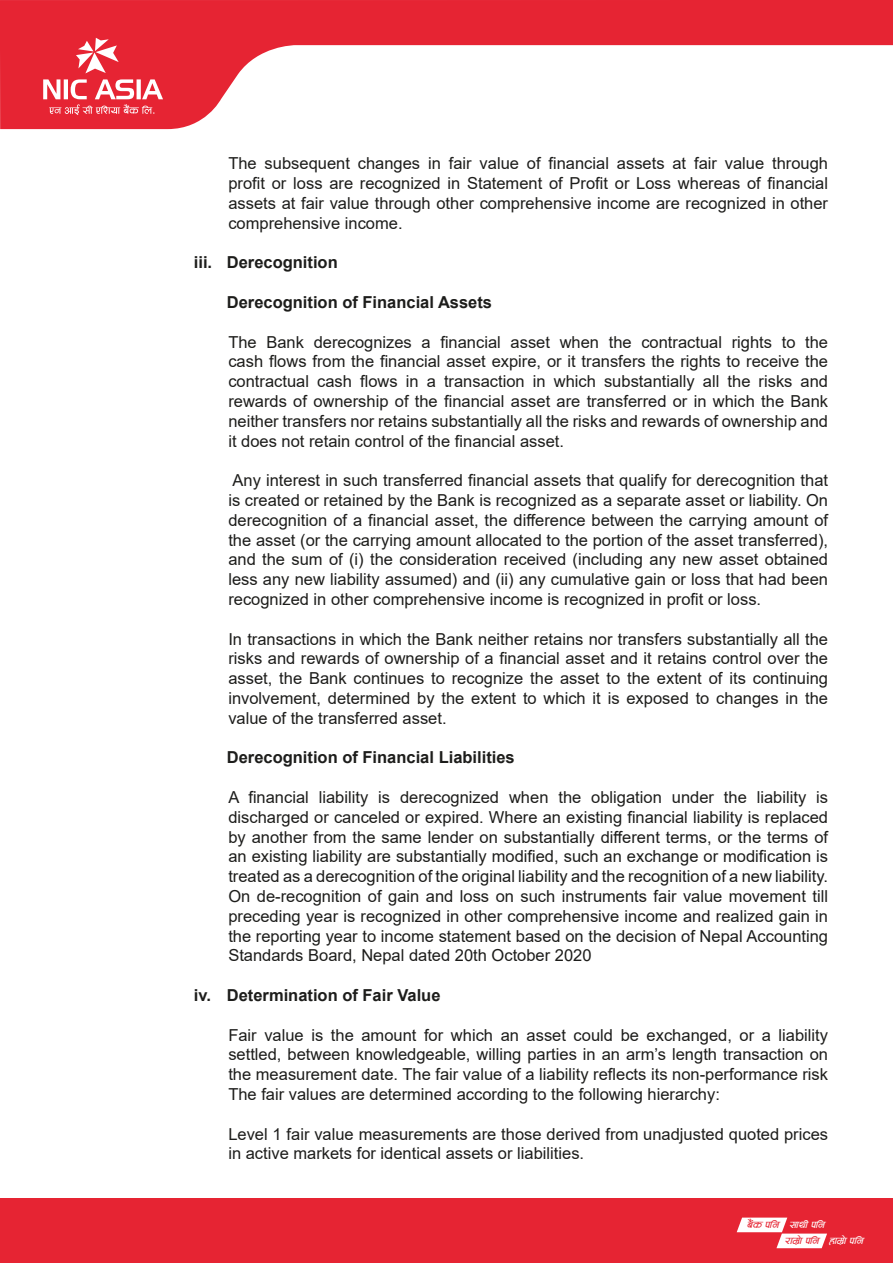
<style>
.page{position:relative;width:893px;height:1263px;background:#fff}
.page>*{position:absolute;margin:0;border:0;box-sizing:border-box;transform-origin:0 0}
.t1{font:16.5px/19.8px "Arial";color:#1d1d1b;text-align:justify}
.t2{font:700 16.5px "Arial";color:#1d1d1b}
.t3{font:italic 12.75px/16px "Aakriti";color:#e62433}
.s1{color:#fff}
</style>
<div class="page">
<svg style="left:0;top:0;width:893px;height:129px"></svg>
<svg style="left:43px;top:38px;width:120px;height:77px;background:#eb505c"></svg>
<div style="left:0;top:1199px;width:893px;height:64px;background:#e62433"></div>
<svg style="left:737px;top:1217px;width:90px;height:31px"></svg>
<p class="t1" style="left:228px;top:154px;width:601px">The subsequent changes in fair value of financial assets at fair value through profit or loss are recognized in Statement of Profit or Loss whereas of financial assets at fair value through other comprehensive income are recognized in other comprehensive income.</p>
<p class="t2" style="left:194px;top:251px;width:145px">iii. Derecognition</p>
<p class="t2" style="left:227px;top:291px;width:267px">Derecognition of Financial Assets</p>
<p class="t1" style="left:228px;top:332px;width:601px">The Bank derecognizes a financial asset when the contractual rights to the cash flows from the financial asset expire, or it transfers the rights to receive the contractual cash flows in a transaction in which substantially all the risks and rewards of ownership of the financial asset are transferred or in which the Bank neither transfers nor retains substantially all the risks and rewards of ownership and it does not retain control of the financial asset.</p>
<p class="t1" style="left:228px;top:470px;width:601px">Any interest in such transferred financial assets that qualify for derecognition that is created or retained by the Bank is recognized as a separate asset or liability. On derecognition of a financial asset, the difference between the carrying amount of the asset (or the carrying amount allocated to the portion of the asset transferred), and the sum of (i) the consideration received (including any new asset obtained less any new liability assumed) and (ii) any cumulative gain or loss that had been recognized in other comprehensive income is recognized in profit or loss.</p>
<p class="t1" style="left:228px;top:629px;width:601px">In transactions in which the Bank neither retains nor transfers substantially all the risks and rewards of ownership of a financial asset and it retains control over the asset, the Bank continues to recognize the asset to the extent of its continuing involvement, determined by the extent to which it is exposed to changes in the value of the transferred asset.</p>
<p class="t2" style="left:227px;top:746px;width:289px">Derecognition of Financial Liabilities</p>
<p class="t1" style="left:228px;top:787px;width:601px">A financial liability is derecognized when the obligation under the liability is discharged or canceled or expired. Where an existing financial liability is replaced by another from the same lender on substantially different terms, or the terms of an existing liability are substantially modified, such an exchange or modification is treated as a derecognition of the original liability and the recognition of a new liability.<br>On de-recognition of gain and loss on such instruments fair value movement till preceding year is recognized in other comprehensive income and realized gain in the reporting year to income statement based on the decision of Nepal Accounting Standards Board, Nepal dated 20th October 2020</p>
<p class="t2" style="left:194px;top:984px;width:248px">iv. Determination of Fair Value</p>
<p class="t1" style="left:228px;top:1025px;width:601px">Fair value is the amount for which an asset could be exchanged, or a liability settled, between knowledgeable, willing parties in an arm’s length transaction on the measurement date. The fair value of a liability reflects its non-performance risk The fair values are determined according to the following hierarchy:</p>
<p class="t1" style="left:228px;top:1124px;width:601px">Level 1 fair value measurements are those derived from unadjusted quoted prices in active markets for identical assets or liabilities.</p>
<p class="t3" style="left:785px;top:1216px;width:80px;text-indent:-38px">a}+s klg <span class="s1">;fyL klg<br></span>/fd|f]klg <span class="s1">xfd|f]klg</span></p>
</div>
